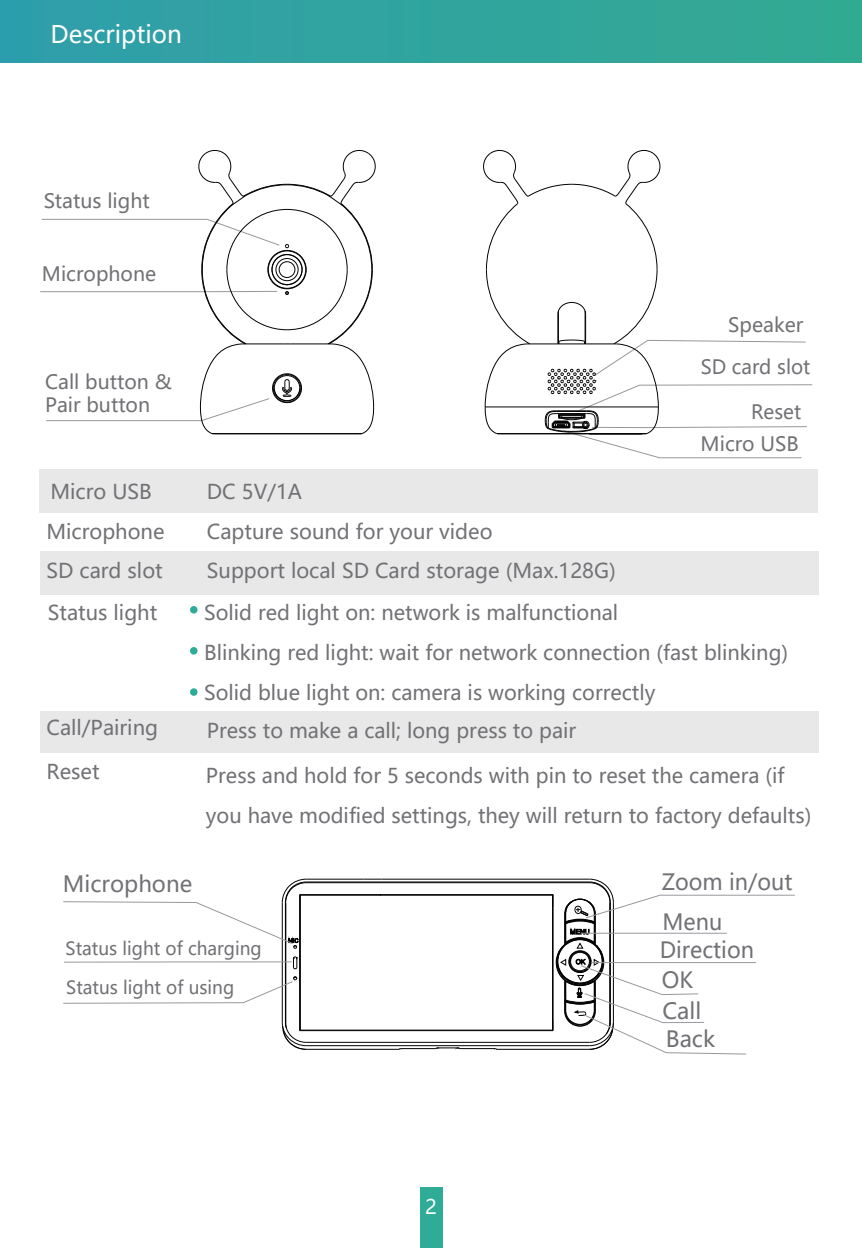
<style>
.page{position:relative;width:862px;height:1248px;background:#fff}
.page>*{position:absolute;margin:0;border:0;box-sizing:border-box;transform-origin:0 0}
.t1{font:24px "Microsoft Ya Hei UI";color:#fff}
.t2{font:22px/30.4px "Microsoft Ya Hei UI";color:#727276}
.t3{font:20.4px/40px "Microsoft Ya Hei UI";color:#727276}
.t4{font:20px "Microsoft Ya Hei UI";color:#fff}
.t5{font:19.6px/23.6px "Microsoft Ya Hei UI";color:#727276}
.t6{font:18px/38.8px "Microsoft Ya Hei UI";color:#727276}
</style>
<div class="page">
<div style="left:420px;top:1187px;width:22px;height:60px;background:#2eac98"></div>
<div style="left:40px;top:550px;width:778px;height:44px;background:#e8e8e9"></div>
<div style="left:39px;top:469px;width:779px;height:44px;background:#e8e8e9"></div>
<div style="left:40px;top:711px;width:778px;height:41px;background:#e8e8e9"></div>
<img style="left:0;top:0;width:862px;height:63px">
<hr style="left:496px;top:1048px;width:93px;height:1px;background:#030303">
<hr style="left:306px;top:878px;width:57px;height:1px;background:#030303">
<hr style="left:306px;top:1048px;width:93px;height:1px;background:#030303">
<hr style="left:300px;top:893px;width:253px;height:2px;background:#030303">
<hr style="left:381px;top:878px;width:208px;height:1px;background:#030303">
<hr style="left:285px;top:903px;width:1px;height:111px;background:#030303">
<hr style="left:401px;top:1047px;width:34px;height:2px;background:#030303">
<hr style="left:460px;top:1047px;width:34px;height:2px;background:#030303">
<hr style="left:306px;top:1041px;width:283px;height:1px;background:#030303">
<hr style="left:282px;top:902px;width:1px;height:120px;background:#030303">
<svg style="left:363px;top:878px;width:18px;height:1px"></svg>
<hr style="left:306px;top:881px;width:283px;height:2px;background:#030303">
<hr style="left:299px;top:895px;width:2px;height:135px;background:#030303">
<hr style="left:300px;top:1029px;width:253px;height:2px;background:#030303">
<hr style="left:306px;top:1044px;width:283px;height:2px;background:#030303">
<svg style="left:435px;top:1046px;width:26px;height:3px"></svg>
<svg style="left:63px;top:878px;width:244px;height:71px"></svg>
<svg style="left:64px;top:956px;width:234px;height:13px"></svg>
<svg style="left:63px;top:975px;width:244px;height:75px"></svg>
<svg style="left:551px;top:878px;width:244px;height:176px"></svg>
<svg style="left:40px;top:149px;width:336px;height:286px"></svg>
<svg style="left:483px;top:149px;width:330px;height:309px"></svg>
<div style="left:190px;top:606px;width:7px;height:7px;background:#2eac98;border-radius:50%"></div>
<div style="left:190px;top:647px;width:7px;height:7px;background:#2eac98;border-radius:50%"></div>
<div style="left:190px;top:688px;width:7px;height:7px;background:#2eac98;border-radius:50%"></div>
<p class="t1" style="left:50px;top:18px;width:133px">Description</p>
<p class="t5" style="left:44px;top:189px;width:108px">Status light</p>
<p class="t5" style="left:42px;top:261px;width:116px">Microphone</p>
<p class="t5" style="left:45px;top:369px;width:128px">Call button &amp;<br>Pair button</p>
<p class="t3" style="left:50px;top:470px;width:103px">Micro USB</p>
<p class="t3" style="left:207px;top:471px;width:410px">DC 5V/1A<br>Capture sound for your video<br>Support local SD Card storage (Max.128G)</p>
<p class="t3" style="left:46px;top:510px;width:120px">Microphone<br>SD card slot</p>
<p class="t5" style="left:728px;top:313px;width:77px">Speaker</p>
<p class="t5" style="left:700px;top:355px;width:111px">SD card slot</p>
<p class="t5" style="left:751px;top:400px;width:52px">Reset</p>
<p class="t5" style="left:700px;top:431px;width:100px">Micro USB</p>
<p class="t3" style="left:48px;top:592px;width:111px">Status light</p>
<p class="t3" style="left:204px;top:592px;width:585px">Solid red light on: network is malfunctional<br>Blinking red light: wait for network connection (fast blinking)<br>Solid blue light on: camera is working correctly</p>
<p class="t3" style="left:46px;top:707px;width:113px">Call/Pairing</p>
<p class="t3" style="left:46px;top:750px;width:55px">Reset</p>
<p class="t3" style="left:207px;top:710px;width:371px">Press to make a call; long press to pair</p>
<p class="t3" style="left:206px;top:755px;width:607px">Press and hold for 5 seconds with pin to reset the camera (if you have modified settings, they will return to factory defaults)</p>
<p class="t2" style="left:63px;top:867px;width:131px">Microphone</p>
<p class="t6" style="left:66px;top:928px;width:198px">Status light of charging<br>Status light of using</p>
<p class="t4" style="left:425px;top:1192px;width:13px">2</p>
<p class="t2" style="left:662px;top:861px;width:132px;line-height:40px">Zoom in/out<br>Menu</p>
<p class="t2" style="left:660px;top:933px;width:96px">Direction<br>OK<br>Call</p>
<p class="t2" style="left:666px;top:1022px;width:51px">Back</p>
</div>
